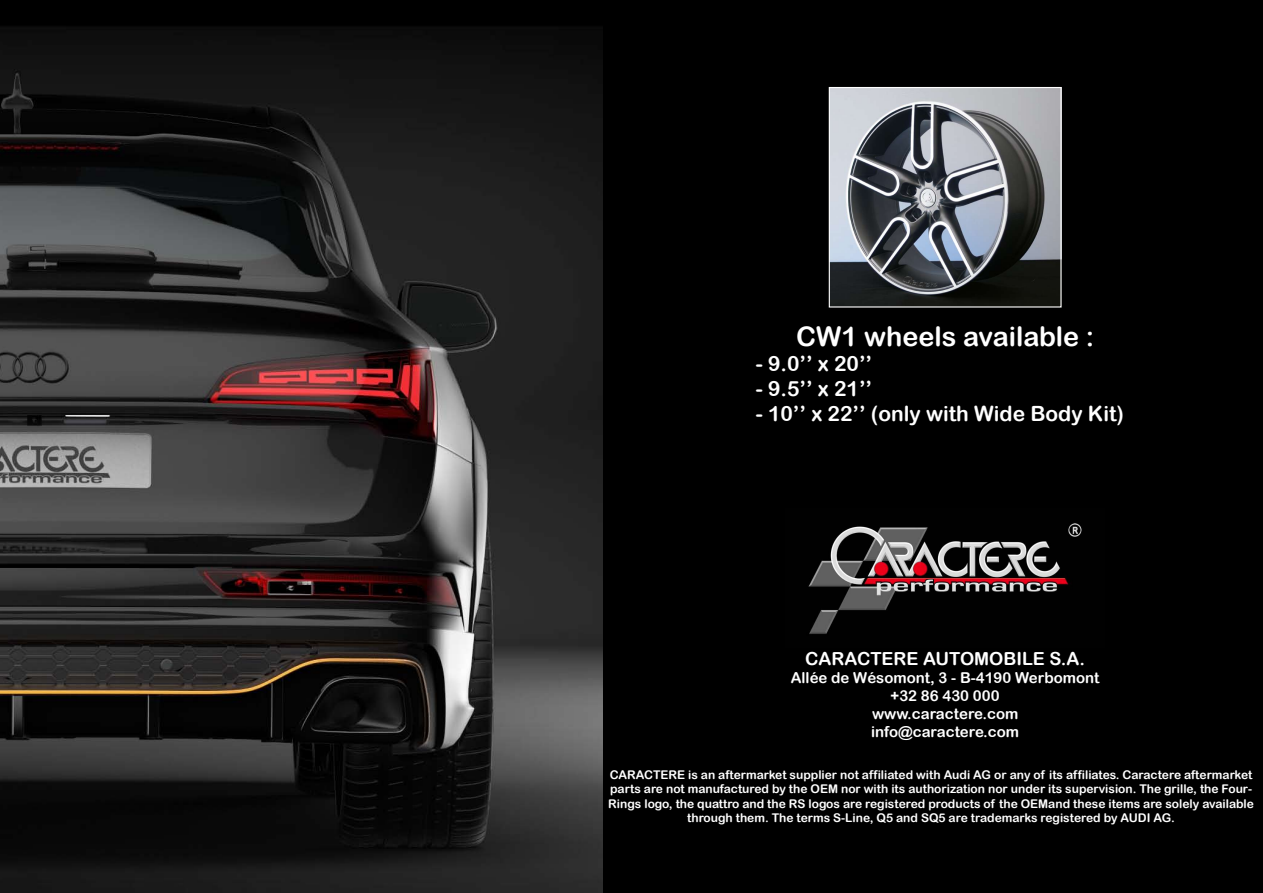
<style>
.page{position:relative;width:1263px;height:893px;background:#000}
.page>*{position:absolute;margin:0;border:0;box-sizing:border-box;transform-origin:0 0}
.t1{font:27px "Arial Rounded MT Bold";color:#fff}
.t2{font:21px "Arial Rounded MT Bold";color:#fff}
.t3{font:18px "Arial Rounded MT Bold";color:#fff}
.t4{font:15px/18px "Arial Rounded MT Bold";color:#fff;text-align:center}
.t5{font:12px/14.4px "Arial Rounded MT Bold";color:#fff;text-align:center}
</style>
<div class="page">
<img style="left:0;top:3px;width:603px;height:890px">
<img style="left:831px;top:89px;width:228px;height:217px">
<div style="left:829px;top:87px;width:232px;height:221px;border:1px solid #fff"></div>
<img style="left:786px;top:508px;width:318px;height:140px">
<h1 class="t1" style="left:796px;top:320px;width:300px">CW1 wheels available :</h1>
<h2 class="t2" style="left:756px;top:351px;width:118px">- 9.0’’ x 20’’</h2>
<h2 class="t2" style="left:756px;top:376px;width:118px">- 9.5’’ x 21’’</h2>
<h2 class="t2" style="left:756px;top:401px;width:370px">- 10’’ x 22’’ (only with Wide Body Kit)</h2>
<h3 class="t3" style="left:805px;top:648px;width:281px">CARACTERE AUTOMOBILE S.A.</h3>
<p class="t4" style="left:791px;top:669px;width:310px">Allée de Wésomont, 3 - B-4190 Werbomont +32 86 430 000<br>www.caractere.com<br>info@caractere.com</p>
<p class="t5" style="left:608px;top:767px;width:647px">CARACTERE is an aftermarket supplier not affiliated with Audi AG or any of its affiliates. Caractere aftermarket parts are not manufactured by the OEM nor with its authorization nor under its supervision. The grille, the Four-Rings logo, the quattro and the RS logos are registered products of the OEMand these items are solely available through them. The terms S-Line, Q5 and SQ5 are trademarks registered by AUDI AG.</p>
</div>
